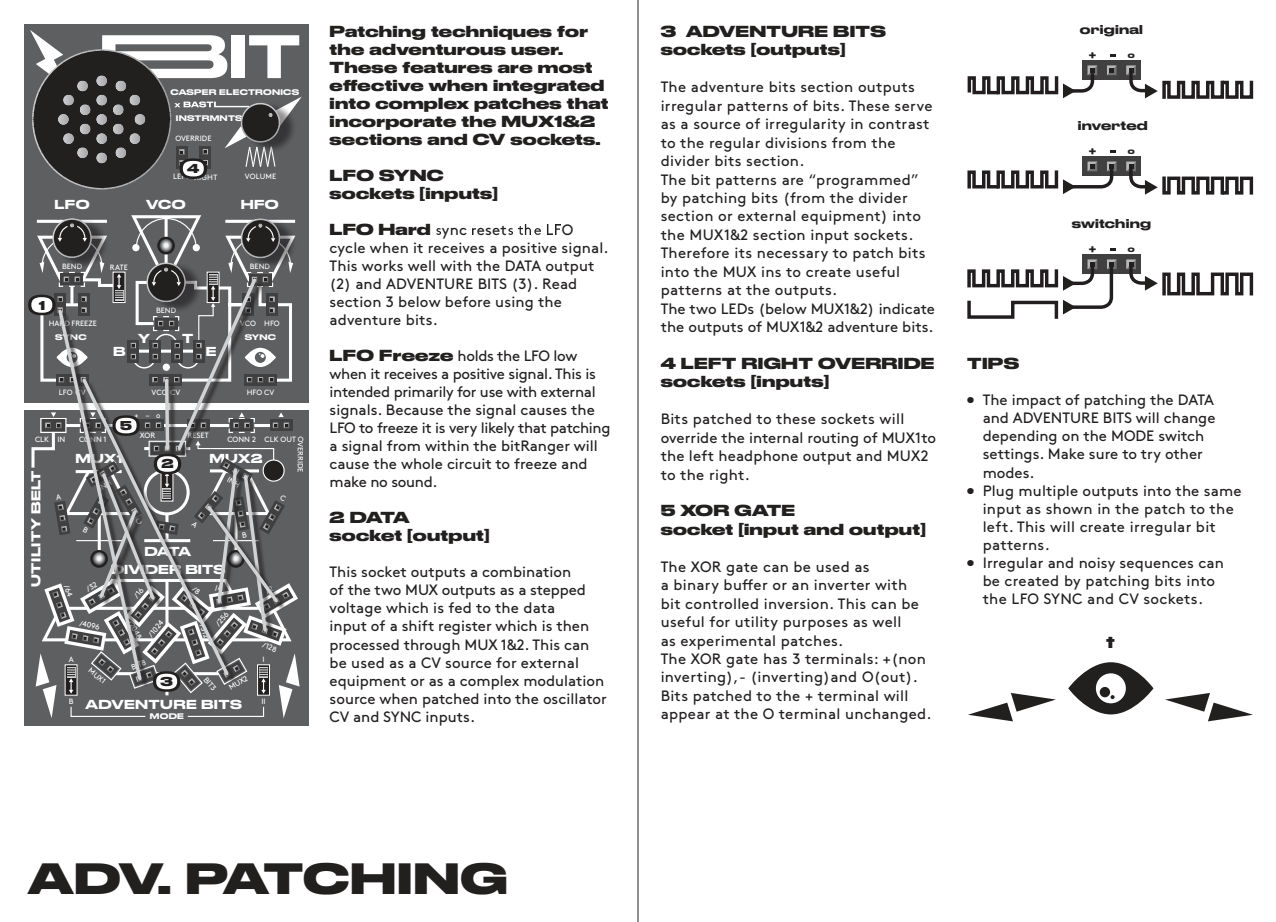
<style>
.page{position:relative;width:1276px;height:922px;background:#fff}
.page>*{position:absolute;margin:0;border:0;box-sizing:border-box;transform-origin:0 0}
.t1{font:700 41.25px "Druk Wide";letter-spacing:.02em;color:#221f1f}
.t2{font:15px/18.5px "Brown Pro";letter-spacing:.01em;color:#221f1f}
.t3{font:700 15px/18px "Druk Wide";letter-spacing:.02em;color:#221f1f}
.t4{font:15px/18px "Brown Pro";letter-spacing:-.02em;color:#221f1f}
.t5{font:500 12.25px "Druk Wide";letter-spacing:.03em;color:#fff}
.t6{font:500 12.25px "Druk Wide";letter-spacing:.01em;color:#fff}
.t7{font:500 12px/24.2px "Druk Wide";letter-spacing:.02em;color:#221f1f}
.t8{font:700 12px "Druk Wide";color:#221f1f}
.t9{font:7.75px "Brown Pro";color:#fff}
.t10{font:500 7.75px "Druk Wide";letter-spacing:.03em;color:#fff}
.t11{font:7.75px "Brown Pro";letter-spacing:.03em;color:#fff}
.t12{font:7.5px "Brown Pro";color:#fff}
.s1{font-family:"Brown Pro";font-weight:400}
.s2{font-family:"Druk Wide";font-weight:700}
</style>
<div class="page">
<hr style="left:637px;top:0;width:1px;height:921px;background:#221f1f">
<div style="left:1082px;top:61px;width:58px;height:19px;background:#404041"></div>
<div style="left:24px;top:409px;width:285px;height:316px;background:#5e5f61"></div>
<div style="left:24px;top:25px;width:285px;height:378px;background:#5e5f61"></div>
<svg style="left:30px;top:30px;width:272px;height:160px"></svg>
<svg style="left:967px;top:76px;width:287px;height:243px"></svg>
<svg style="left:1063px;top:65px;width:94px;height:249px"></svg>
<svg style="left:1218px;top:175px;width:36px;height:23px"></svg>
<svg style="left:967px;top:169px;width:34px;height:23px"></svg>
<svg style="left:1218px;top:77px;width:36px;height:23px"></svg>
<svg style="left:967px;top:76px;width:35px;height:20px"></svg>
<svg style="left:1068px;top:662px;width:85px;height:52px"></svg>
<svg style="left:968px;top:693px;width:88px;height:28px"></svg>
<svg style="left:1165px;top:693px;width:88px;height:28px"></svg>
<svg style="left:28px;top:215px;width:274px;height:503px"></svg>
<p class="t10" style="left:171px;top:88px;width:130px">CASPER ELECTRONICS</p>
<p class="t10" style="left:176px;top:114px;width:68px">INSTRMNTS</p>
<p class="t9" style="left:175px;top:135px;width:38px">OVERRIDE</p>
<p class="t8" style="left:187px;top:164px;width:14px">4</p>
<p class="t11" style="left:173px;top:174px;width:46px">LEFT RIGHT</p>
<p class="t9" style="left:245px;top:174px;width:33px">VOLUME</p>
<p class="t5" style="left:54px;top:199px;width:37px">LFO</p>
<p class="t5" style="left:146px;top:199px;width:41px">VCO</p>
<p class="t5" style="left:241px;top:199px;width:40px">HFO</p>
<p class="t9" style="left:62px;top:263px;width:22px">BEND</p>
<p class="t9" style="left:110px;top:264px;width:20px">RATE</p>
<p class="t9" style="left:250px;top:263px;width:22px">BEND</p>
<p class="t8" style="left:39px;top:300px;width:8px">1</p>
<p class="t9" style="left:156px;top:307px;width:22px">BEND</p>
<p class="t9" style="left:49px;top:320px;width:50px">HARD FREEZE</p>
<p class="t9" style="left:240px;top:320px;width:41px">VCO HFO</p>
<p class="t10" style="left:55px;top:334px;width:33px">SYNC</p>
<p class="t5" style="left:138px;top:333px;width:13px">Y</p>
<p class="t5" style="left:182px;top:333px;width:13px">T</p>
<p class="t10" style="left:245px;top:334px;width:33px">SYNC</p>
<p class="t9" style="left:59px;top:390px;width:28px">LFO CV</p>
<p class="t5" style="left:113px;top:346px;width:14px">B</p>
<p class="t5" style="left:206px;top:346px;width:12px">E</p>
<p class="t9" style="left:151px;top:390px;width:31px">VCO CV</p>
<p class="t9" style="left:134px;top:412px;width:16px">+ –</p>
<p class="t9" style="left:156px;top:412px;width:6px">o</p>
<p class="t8" style="left:120px;top:420px;width:13px">5</p>
<p class="t9" style="left:247px;top:390px;width:29px">HFO CV</p>
<p class="t9" style="left:140px;top:432px;width:17px">XOR</p>
<p class="t9" style="left:188px;top:432px;width:22px">RESET</p>
<p class="t9" style="left:35px;top:436px;width:16px">CLK</p>
<p class="t9" style="left:79px;top:436px;width:29px">CONN 1</p>
<p class="t9" style="left:227px;top:436px;width:30px">CONN 2</p>
<p class="t9" style="left:264px;top:436px;width:41px">CLK OUT O</p>
<p class="t9" style="left:57px;top:436px;width:9px">IN</p>
<p class="t12" style="left:303px;top:442px;width:32px;rotate:90deg">VERRIDE</p>
<p class="t5" style="left:75px;top:453px;width:49px">MUX1</p>
<p class="t5" style="left:209px;top:453px;width:55px">MUX2</p>
<p class="t8" style="left:161px;top:458px;width:14px">2</p>
<p class="t5" style="left:31px;top:586px;width:117px;rotate:-90deg">UTILITY BELT</p>
<p class="t5" style="left:144px;top:546px;width:48px">DATA</p>
<p class="t6" style="left:111px;top:564px;width:116px">DIVIDER BITS</p>
<p class="t9" style="left:80px;top:620px;width:22px;rotate:10deg">/4096</p>
<p class="t12" style="left:132px;top:619px;width:22px;rotate:60deg">/2048</p>
<p class="t12" style="left:148px;top:634px;width:21px;rotate:-50deg">/1024</p>
<p class="t12" style="left:215px;top:623px;width:17px;rotate:-50deg">/256</p>
<p class="t12" style="left:205px;top:623px;width:16px;rotate:71deg">/512</p>
<p class="t9" style="left:69px;top:656px;width:7px">A</p>
<p class="t9" style="left:69px;top:697px;width:6px">B</p>
<p class="t12" style="left:91px;top:667px;width:22px;rotate:40deg">MUX1</p>
<p class="t9" style="left:131px;top:664px;width:17px;rotate:-20deg">BIT8</p>
<p class="t8" style="left:160px;top:676px;width:14px">3</p>
<p class="t12" style="left:207px;top:675px;width:16px;rotate:49deg">BIT3</p>
<p class="t9" style="left:228px;top:685px;width:22px;rotate:-31deg">MUX2</p>
<p class="t5" style="left:85px;top:698px;width:158px">ADVENTURE BITS</p>
<p class="t10" style="left:150px;top:712px;width:35px">MODE</p>
<p class="t9" style="left:264px;top:641px;width:16px;rotate:20deg">/128</p>
<p class="t9" style="left:262px;top:656px;width:4px">I</p>
<p class="t9" style="left:261px;top:697px;width:6px">II</p>
<p class="t3" style="left:329px;top:23px;width:280px">Patching techniques for the adventurous user.<br>These features are most efective when integrated into complex patches that incorporate the MUX1&amp;2 sections and CV sockets.</p>
<p class="t3" style="left:329px;top:167px;width:170px">LFO SYNC sockets [inputs]</p>
<p class="t3" style="left:329px;top:221px;width:179px">LFO Hard <span class="s1">ync eset</span></p>
<p class="t2" style="left:329px;top:222px;width:281px;text-indent:232px">O cycle when it receives a positive signal.<br>This works well with the DATA output (2) and ADVENTURE BITS (3). Read section 3 below before using the adventure bits.</p>
<p class="t4" style="left:329px;top:348px;width:282px"><span class="s2">LFO Freeze</span> holds the LFO low when it receives a positive signal. This is intended primarily for use with external signals. Because the signal causes the LFO to freeze it is very likely that patching a signal from within the bitRanger will cause the whole circuit to freeze and make no sound.</p>
<p class="t3" style="left:329px;top:509px;width:162px">2 DATA<br>socket [output]</p>
<p class="t2" style="left:329px;top:564px;width:279px">This socket outputs a combination<br>of the two MUX outputs as a stepped voltage which is fed to the data<br>input of a shift register which is then processed through MUX 1&amp;2. This can be used as a CV source for external equipment or as a complex modulation source when patched into the oscillator CV and SYNC inputs.</p>
<p class="t3" style="left:660px;top:23px;width:227px">3 ADVENTURE BITS sockets [outputs]</p>
<p class="t2" style="left:660px;top:79px;width:276px">The adventure bits section outputs irregular patterns of bits. These serve as a source of irregularity in contrast to the regular divisions from the divider bits section.<br>The bit patterns are “programmed” by patching bits (from the divider section or external equipment) into the MUX1&amp;2 section input sockets.<br>Therefore its necessary to patch bits into the MUX ins to create useful patterns at the outputs.<br>The two LEDs (below MUX1&amp;2) indicate the outputs of MUX1&amp;2 adventure bits.</p>
<p class="t3" style="left:660px;top:355px;width:275px">4 LEFT RIGHT OVERRIDE sockets [inputs]</p>
<p class="t2" style="left:660px;top:411px;width:277px">Bits patched to these sockets will override the internal routing of MUX1to the left headphone output and MUX2 to the right.</p>
<p class="t3" style="left:660px;top:502px;width:267px">5 XOR GATE<br>socket [input and output]</p>
<p class="t2" style="left:660px;top:559px;width:272px">The XOR gate can be used as<br>a binary bufer or an inverter with<br>bit controlled inversion. This can be useful for utility purposes as well<br>as experimental patches.<br>The XOR gate has 3 terminals: +(non inverting),- (inverting)and O(out).<br>Bits patched to the + terminal will appear at the O terminal unchanged.</p>
<p class="t7" style="left:1089px;top:19px;width:56px;text-indent:-9px">original +</p>
<p class="t7" style="left:1134px;top:64px;width:9px;rotate:-180deg">0</p>
<p class="t7" style="left:1078px;top:115px;width:71px">inverted</p>
<p class="t7" style="left:1089px;top:139px;width:9px">+</p>
<p class="t7" style="left:1134px;top:160px;width:9px;rotate:-180deg">0</p>
<p class="t7" style="left:1071px;top:212px;width:81px">switching</p>
<p class="t7" style="left:1089px;top:237px;width:9px">+</p>
<p class="t7" style="left:1134px;top:258px;width:9px;rotate:-180deg">0</p>
<p class="t3" style="left:967px;top:356px;width:53px">TIPS</p>
<p class="t2" style="left:982px;top:393px;width:234px;text-indent:-16px"><span class="s2">•</span> The impact of patching the DATA and ADVENTURE BITS will change depending on the MODE switch settings. Make sure to try other modes.</p>
<p class="t2" style="left:982px;top:483px;width:260px;text-indent:-16px"><span class="s2">•</span> Plug multiple outputs into the same input as shown in the patch to the left. This will create irregular bit patterns.</p>
<p class="t2" style="left:967px;top:555px;width:258px;text-align:center"><span class="s2">•</span> Irregular and noisy sequences can be created by patching bits into the LFO SYNC and CV sockets.</p>
<p class="t3" style="left:1106px;top:634px;width:10px">†</p>
<h1 class="t1" style="left:28px;top:860px;width:481px">ADV. PATCHING</h1>
</div>
